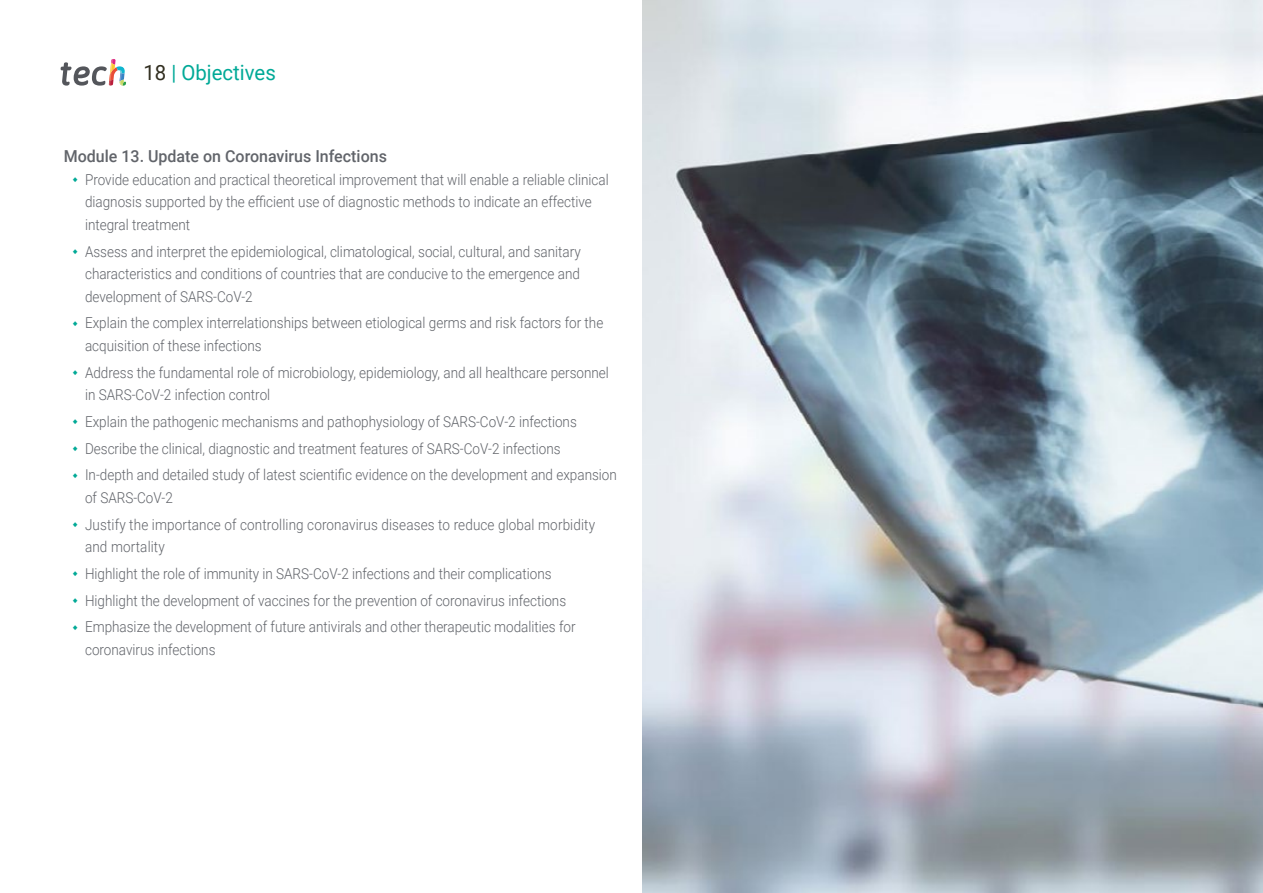
<style>
.page{position:relative;width:1263px;height:893px;background:#fff}
.page>*{position:absolute;margin:0;border:0;box-sizing:border-box;transform-origin:0 0}
.t1{font:21px "Roboto";color:#00a997}
.t2{font:500 16.5px "Roboto";color:#61646a}
.t3{font:300 15px/22.5px "Roboto";color:#61646a;scale:.9 1}
.s1{color:#312e20}
</style>
<div class="page">
<img style="left:642px;top:0;width:621px;height:893px">
<svg style="left:61px;top:59px;width:65px;height:27px"></svg>
<h1 class="t1" style="left:144px;top:57px;width:134px"><span class="s1">18</span> | Objectives</h1>
<p class="t2" style="left:64px;top:145px;width:325px">Module 13. Update on Coronavirus Infections</p>
<p class="t3" style="left:85px;top:168px;width:583px">Provide education and practical theoretical improvement that will enable a reliable clinical diagnosis supported by the efficient use of diagnostic methods to indicate an effective integral treatment</p>
<p class="t3" style="left:85px;top:239px;width:552px;text-align:justify">Assess and interpret the epidemiological, climatological, social, cultural, and sanitary characteristics and conditions of countries that are conducive to the emergence and development of SARS-CoV-2</p>
<p class="t3" style="left:85px;top:311px;width:577px">Explain the complex interrelationships between etiological germs and risk factors for the acquisition of these infections</p>
<p class="t3" style="left:85px;top:360px;width:584px">Address the fundamental role of microbiology, epidemiology, and all healthcare personnel in SARS-CoV-2 infection control</p>
<p class="t3" style="left:85px;top:408px;width:592px;line-height:26.7px">Explain the pathogenic mechanisms and pathophysiology of SARS-CoV-2 infections<br>Describe the clinical, diagnostic and treatment features of SARS-CoV-2 infections<br>In-depth and detailed study of latest scientific evidence on the development and expansion</p>
<p class="t3" style="left:85px;top:484px;width:568px;line-height:26.7px">of SARS-CoV-2<br>Justify the importance of controlling coronavirus diseases to reduce global morbidity</p>
<p class="t3" style="left:85px;top:533px;width:547px;line-height:26.7px">and mortality<br>Highlight the role of immunity in SARS-CoV-2 infections and their complications Highlight the development of vaccines for the prevention of coronavirus infections Emphasize the development of future antivirals and other therapeutic modalities for</p>
<p class="t3" style="left:85px;top:638px;width:146px">coronavirus infections</p>
</div>
